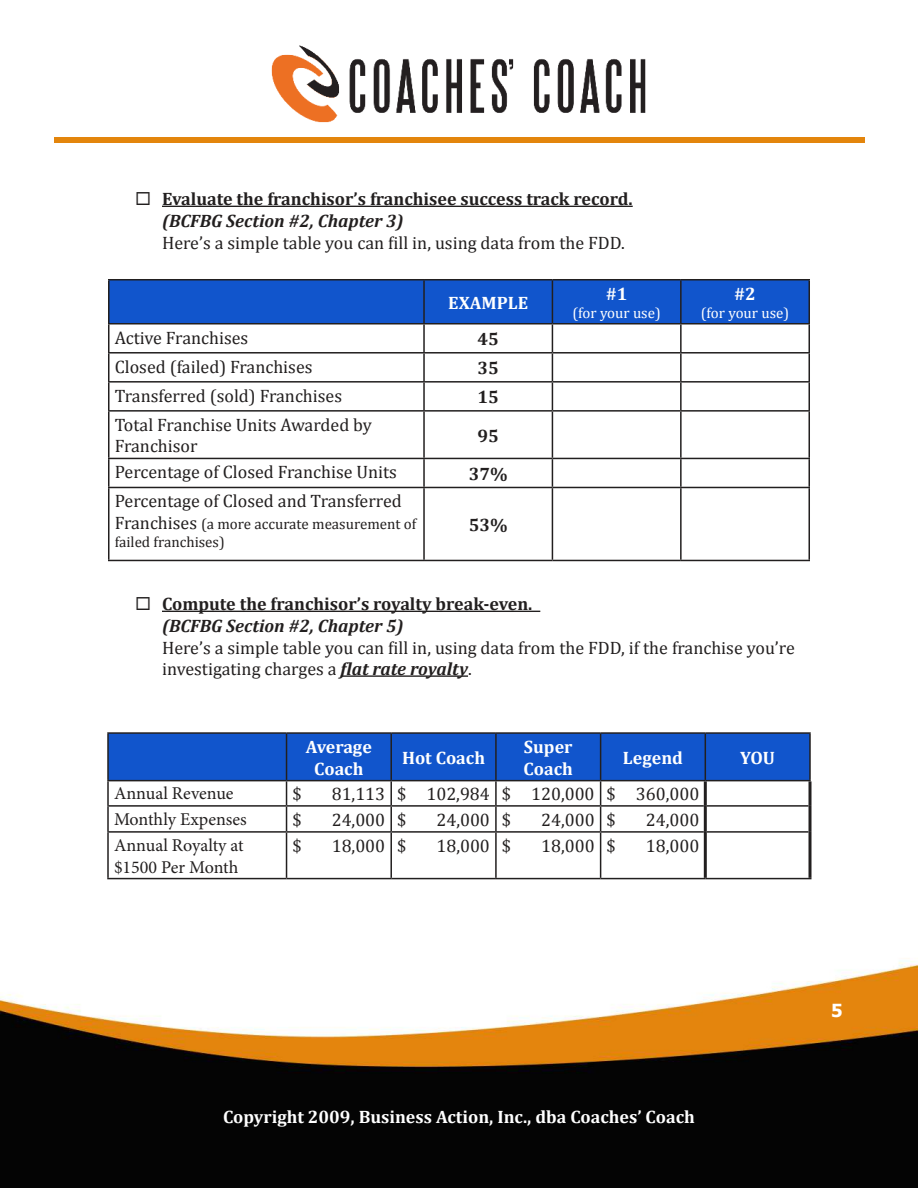
<style>
.page{position:relative;width:918px;height:1188px;background:#fff}
.page>*{position:absolute;margin:0;border:0;box-sizing:border-box;transform-origin:0 0}
.t1{font:18px/21.6px "Cambria";color:#221f1f}
.t2{font:700 18px/21.6px "Cambria";color:#221f1f}
.t3{font:700 18px/21.6px "Cambria";color:#fff;text-align:center}
.t4{font:18px/21.6px "Minion Pro";color:#221f1f}
.t5{font:700 18px "Tahoma";color:#fff}
.t6{font:15px/18px "Cambria";color:#221f1f}
.t7{font:15px "Cambria";color:#fff}
.s1{font-style:italic}
.s2{font-size:18px}
.s3{font-weight:700;font-style:italic}
</style>
<div class="page">
<img style="left:0;top:137px;width:918px;height:1051px">
<div style="left:54px;top:138px;width:810px;height:5px;background:#e3850c"></div>
<img style="left:233px;top:45px;width:500px;height:124px">
<hr style="left:162px;top:206px;width:471px;height:1px;background:#221f1f">
<hr style="left:108px;top:279px;width:316px;height:1px;background:#221f1f">
<hr style="left:108px;top:280px;width:2px;height:43px;background:#221f1f">
<hr style="left:424px;top:279px;width:128px;height:1px;background:#221f1f">
<hr style="left:552px;top:279px;width:129px;height:1px;background:#221f1f">
<hr style="left:681px;top:279px;width:129px;height:1px;background:#221f1f">
<hr style="left:108px;top:323px;width:316px;height:2px;background:#221f1f">
<hr style="left:108px;top:325px;width:2px;height:27px;background:#221f1f">
<hr style="left:108px;top:352px;width:316px;height:2px;background:#221f1f">
<hr style="left:108px;top:354px;width:2px;height:27px;background:#221f1f">
<hr style="left:108px;top:381px;width:316px;height:2px;background:#221f1f">
<hr style="left:108px;top:383px;width:2px;height:27px;background:#221f1f">
<svg style="left:109px;top:280px;width:701px;height:130px"></svg>
<hr style="left:108px;top:410px;width:316px;height:2px;background:#221f1f">
<hr style="left:108px;top:412px;width:2px;height:46px;background:#221f1f">
<hr style="left:424px;top:410px;width:128px;height:2px;background:#221f1f">
<hr style="left:423px;top:412px;width:2px;height:46px;background:#221f1f">
<hr style="left:552px;top:410px;width:129px;height:2px;background:#221f1f">
<hr style="left:552px;top:412px;width:1px;height:46px;background:#221f1f">
<hr style="left:681px;top:410px;width:129px;height:2px;background:#221f1f">
<hr style="left:680px;top:412px;width:2px;height:46px;background:#221f1f">
<hr style="left:809px;top:412px;width:1px;height:46px;background:#221f1f">
<hr style="left:108px;top:458px;width:316px;height:1px;background:#221f1f">
<hr style="left:108px;top:459px;width:2px;height:28px;background:#221f1f">
<hr style="left:424px;top:458px;width:128px;height:1px;background:#221f1f">
<hr style="left:423px;top:459px;width:2px;height:28px;background:#221f1f">
<hr style="left:552px;top:458px;width:129px;height:1px;background:#221f1f">
<svg style="left:552px;top:459px;width:1px;height:28px"></svg>
<hr style="left:681px;top:458px;width:129px;height:1px;background:#221f1f">
<hr style="left:680px;top:459px;width:2px;height:28px;background:#221f1f">
<svg style="left:809px;top:459px;width:1px;height:28px"></svg>
<hr style="left:108px;top:487px;width:316px;height:1px;background:#221f1f">
<hr style="left:108px;top:488px;width:2px;height:72px;background:#221f1f">
<hr style="left:424px;top:487px;width:128px;height:1px;background:#221f1f">
<hr style="left:423px;top:488px;width:2px;height:72px;background:#221f1f">
<hr style="left:552px;top:487px;width:129px;height:1px;background:#221f1f">
<hr style="left:552px;top:488px;width:1px;height:72px;background:#221f1f">
<hr style="left:681px;top:487px;width:129px;height:1px;background:#221f1f">
<hr style="left:680px;top:488px;width:2px;height:72px;background:#221f1f">
<hr style="left:809px;top:488px;width:1px;height:72px;background:#221f1f">
<hr style="left:108px;top:560px;width:316px;height:1px;background:#221f1f">
<hr style="left:424px;top:560px;width:128px;height:1px;background:#221f1f">
<hr style="left:552px;top:560px;width:129px;height:1px;background:#221f1f">
<hr style="left:681px;top:560px;width:129px;height:1px;background:#221f1f">
<hr style="left:162px;top:611px;width:378px;height:1px;background:#221f1f">
<hr style="left:341px;top:675px;width:127px;height:2px;background:#221f1f">
<hr style="left:107px;top:732px;width:180px;height:2px;background:#221f1f">
<hr style="left:107px;top:734px;width:2px;height:46px;background:#221f1f">
<hr style="left:287px;top:732px;width:104px;height:2px;background:#221f1f">
<hr style="left:391px;top:732px;width:105px;height:2px;background:#221f1f">
<hr style="left:496px;top:732px;width:105px;height:2px;background:#221f1f">
<hr style="left:601px;top:732px;width:104px;height:2px;background:#221f1f">
<hr style="left:705px;top:732px;width:106px;height:2px;background:#221f1f">
<hr style="left:809px;top:734px;width:2px;height:46px;background:#221f1f">
<hr style="left:107px;top:780px;width:180px;height:1px;background:#221f1f">
<hr style="left:107px;top:781px;width:2px;height:24px;background:#221f1f">
<hr style="left:705px;top:780px;width:106px;height:1px;background:#221f1f">
<hr style="left:107px;top:805px;width:180px;height:2px;background:#221f1f">
<hr style="left:107px;top:807px;width:2px;height:24px;background:#221f1f">
<svg style="left:108px;top:733px;width:702px;height:98px"></svg>
<hr style="left:707px;top:805px;width:102px;height:2px;background:#221f1f">
<hr style="left:107px;top:831px;width:180px;height:2px;background:#221f1f">
<hr style="left:107px;top:833px;width:2px;height:45px;background:#221f1f">
<hr style="left:287px;top:831px;width:104px;height:2px;background:#221f1f">
<hr style="left:286px;top:833px;width:1px;height:45px;background:#221f1f">
<hr style="left:391px;top:831px;width:105px;height:2px;background:#221f1f">
<hr style="left:390px;top:833px;width:2px;height:45px;background:#221f1f">
<hr style="left:496px;top:831px;width:105px;height:2px;background:#221f1f">
<hr style="left:495px;top:833px;width:2px;height:45px;background:#221f1f">
<hr style="left:601px;top:831px;width:103px;height:2px;background:#221f1f">
<hr style="left:600px;top:833px;width:1px;height:45px;background:#221f1f">
<hr style="left:707px;top:831px;width:102px;height:2px;background:#221f1f">
<hr style="left:107px;top:878px;width:180px;height:1px;background:#221f1f">
<hr style="left:287px;top:878px;width:104px;height:1px;background:#221f1f">
<hr style="left:391px;top:878px;width:105px;height:1px;background:#221f1f">
<hr style="left:496px;top:878px;width:105px;height:1px;background:#221f1f">
<hr style="left:601px;top:878px;width:104px;height:1px;background:#221f1f">
<hr style="left:705px;top:878px;width:107px;height:1px;background:#221f1f">
<hr style="left:704px;top:781px;width:3px;height:25px;background:#221f1f">
<hr style="left:809px;top:781px;width:3px;height:25px;background:#221f1f">
<hr style="left:704px;top:806px;width:3px;height:26px;background:#221f1f">
<hr style="left:809px;top:806px;width:3px;height:26px;background:#221f1f">
<hr style="left:704px;top:832px;width:3px;height:46px;background:#221f1f">
<hr style="left:809px;top:832px;width:3px;height:46px;background:#221f1f">
<svg style="left:151px;top:205px;width:18px;height:1px"></svg>
<svg style="left:151px;top:610px;width:18px;height:1px"></svg>
<p class="t2" style="left:162px;top:190px;width:472px;text-indent:-27px">◻ Evaluate the franchisor’s franchisee success track record. <span class="s1">(BCFBG Section #2, Chapter 3)</span></p>
<p class="t1" style="left:162px;top:232px;width:464px">Here’s a simple table you can fill in, using data from the FDD.</p>
<p class="t3" style="left:448px;top:294px;width:81px">EXAMPLE</p>
<p class="t1" style="left:115px;top:328px;width:135px">Active Franchises</p>
<p class="t2" style="left:478px;top:330px;width:23px">45</p>
<p class="t1" style="left:115px;top:357px;width:199px">Closed (failed) Franchises</p>
<p class="t2" style="left:478px;top:359px;width:23px">35</p>
<p class="t1" style="left:115px;top:386px;width:229px">Transferred (sold) Franchises</p>
<p class="t2" style="left:478px;top:388px;width:23px">15</p>
<p class="t1" style="left:115px;top:414px;width:259px">Total Franchise Units Awarded by<br>Franchisor</p>
<p class="t2" style="left:478px;top:427px;width:23px">95</p>
<p class="t1" style="left:115px;top:461px;width:284px">Percentage of Closed Franchise Units</p>
<p class="t2" style="left:469px;top:465px;width:40px">37%</p>
<p class="t1" style="left:115px;top:492px;width:289px">Percentage of Closed and Transferred</p>
<p class="t6" style="left:115px;top:516px;width:303px"><span class="s2">Franchises</span> (a more accurate measurement of failed franchises)</p>
<p class="t2" style="left:469px;top:516px;width:40px">53%</p>
<p class="t3" style="left:606px;top:285px;width:23px">#1</p>
<p class="t7" style="left:572px;top:307px;width:90px">(for your use)</p>
<p class="t3" style="left:734px;top:285px;width:23px">#2</p>
<p class="t7" style="left:701px;top:307px;width:90px">(for your use)</p>
<p class="t2" style="left:162px;top:595px;width:372px;text-indent:-27px">◻ Compute the franchisor’s royalty break-even. <span class="s1">(BCFBG Section #2, Chapter 5)</span></p>
<p class="t1" style="left:162px;top:637px;width:634px">Here’s a simple table you can fill in, using data from the FDD, if the franchise you’re investigating charges a <span class="s3">flat rate royalty</span>.</p>
<p class="t3" style="left:306px;top:738px;width:68px">Average<br>Coach</p>
<p class="t3" style="left:402px;top:749px;width:85px">Hot Coach</p>
<p class="t3" style="left:524px;top:738px;width:51px;text-align:left">Super<br>Coach</p>
<p class="t3" style="left:623px;top:749px;width:62px">Legend</p>
<p class="t3" style="left:740px;top:749px;width:36px">YOU</p>
<p class="t4" style="left:114px;top:784px;width:121px">Annual Revenue</p>
<p class="t1" style="left:293px;top:784px;width:11px">$</p>
<p class="t1" style="left:332px;top:784px;width:369px">81,113 $ 102,984 $ 120,000 $ 360,000</p>
<p class="t4" style="left:114px;top:810px;width:134px">Monthly Expenses</p>
<p class="t1" style="left:293px;top:810px;width:11px">$</p>
<p class="t1" style="left:332px;top:810px;width:76px">24,000 $</p>
<p class="t1" style="left:436px;top:810px;width:76px">24,000 $</p>
<p class="t1" style="left:541px;top:810px;width:76px">24,000 $</p>
<p class="t1" style="left:646px;top:810px;width:55px">24,000</p>
<p class="t4" style="left:114px;top:836px;width:131px">Annual Royalty at $1500 Per Month</p>
<p class="t1" style="left:293px;top:836px;width:11px">$</p>
<p class="t1" style="left:332px;top:836px;width:76px">18,000 $</p>
<p class="t1" style="left:436px;top:836px;width:76px">18,000 $</p>
<p class="t1" style="left:541px;top:836px;width:76px">18,000 $</p>
<p class="t1" style="left:646px;top:836px;width:55px">18,000</p>
<p class="t3" style="left:223px;top:1108px;width:473px">Copyright 2009, Business Action, Inc., dba Coaches’ Coach</p>
<p class="t5" style="left:831px;top:1001px;width:13px">5</p>
</div>
